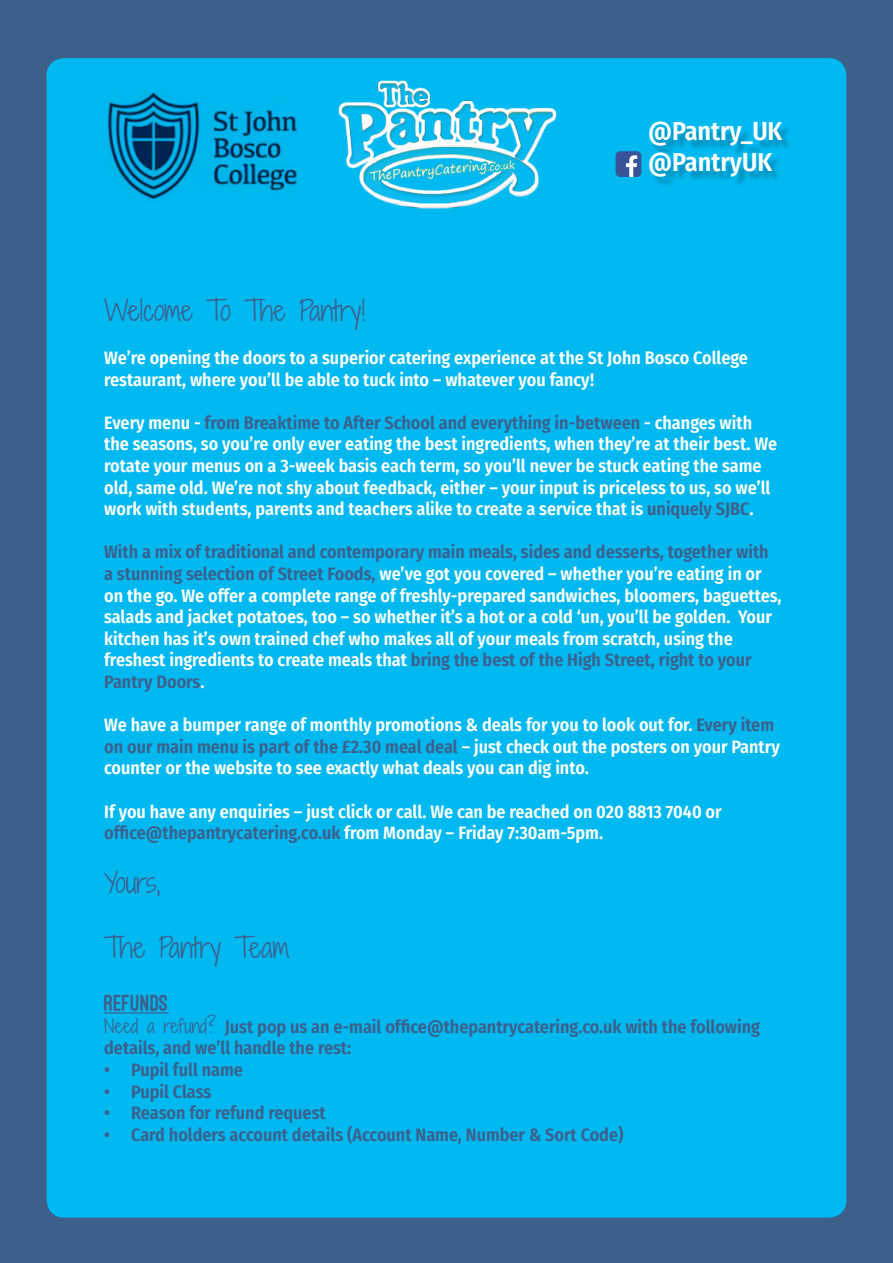
<style>
.page{position:relative;width:893px;height:1263px;background:#3d608b}
.page>*{position:absolute;margin:0;border:0;box-sizing:border-box;transform-origin:0 0}
.t1{font:300 27px "Shadows Into";color:#3d608b}
.t2{font:600 25.95px/31.2px "Fira Sans Condensed";color:#fff}
.t3{font:800 24px "Ostrich Sans";color:#3d608b}
.t4{font:600 18px/21.6px "Fira Sans Condensed";color:#fff}
.t5{font:600 18px/21.6px "Fira Sans Condensed";color:#3d608b}
.s1{color:#3d608b}
.s2{font-family:"Shadows Into";font-weight:300}
</style>
<div class="page">
<div style="left:47px;top:58px;width:799px;height:1159px;background:#00b9f1;border-radius:17px"></div>
<img style="left:107px;top:91px;width:191px;height:109px">
<img style="left:338px;top:81px;width:219px;height:128px">
<div style="left:651px;top:124px;width:141px;height:63px;background:#000;opacity:.25"></div>
<div style="left:616px;top:151px;width:25px;height:26px;background:#385499;border-radius:4px"></div>
<svg style="left:626px;top:155px;width:11px;height:22px"></svg>
<hr style="left:104px;top:1012px;width:65px;height:1px;background:#3d608b">
<h2 class="t2" style="left:648px;top:114px;width:136px">@Pantry_UK @PantryUK</h2>
<h1 class="t1" style="left:104px;top:290px;width:262px">Welcome To The Pantry!</h1>
<p class="t4" style="left:104px;top:346px;width:645px">We’re opening the doors to a superior catering experience at the St John Bosco College restaurant, where you’ll be able to tuck into – whatever you fancy!</p>
<p class="t4" style="left:104px;top:411px;width:674px">Every menu - <span class="s1">from Breaktime to After School and everything in-between</span> - changes with the seasons, so you’re only ever eating the best ingredients, when they’re at their best. We rotate your menus on a 3-week basis each term, so you’ll never be stuck eating the same old, same old. We’re not shy about feedback, either – your input is priceless to us, so we’ll work with students, parents and teachers alike to create a service that is <span class="s1">uniquely SJBC</span>.</p>
<p class="t4" style="left:104px;top:540px;width:679px"><span class="s1">With a mix of traditional and contemporary main meals, sides and desserts, together with a stunning selection of Street Foods,</span> we’ve got you covered – whether you’re eating in or on the go. We offer a complete range of freshly-prepared sandwiches, bloomers, baguettes, salads and jacket potatoes, too – so whether it’s a hot or a cold ‘un, you’ll be golden. Your kitchen has it’s own trained chef who makes all of your meals from scratch, using the freshest ingredients to create meals that <span class="s1">bring the best of the High Street, right to your Pantry Doors</span>.</p>
<p class="t4" style="left:104px;top:713px;width:677px">We have a bumper range of monthly promotions &amp; deals for you to look out for. <span class="s1">Every item on our main menu is part of the £2.30 meal deal</span> – just check out the posters on your Pantry counter or the website to see exactly what deals you can dig into.</p>
<p class="t4" style="left:104px;top:799px;width:619px">If you have any enquiries – just click or call. We can be reached on 020 8813 7040 or <span class="s1">office@thepantrycatering.co.uk</span> from Monday – Friday 7:30am-5pm.</p>
<h1 class="t1" style="left:104px;top:863px;width:57px">Yours,</h1>
<h1 class="t1" style="left:104px;top:928px;width:187px">The Pantry Team</h1>
<h3 class="t3" style="left:104px;top:990px;width:66px">REFUNDS</h3>
<p class="t5" style="left:104px;top:1014px;width:657px"><span class="s2">Need a refund?</span> Just pop us an e-mail office@thepantrycatering.co.uk with the following details, and we’ll handle the rest:</p>
<p class="t5" style="left:104px;top:1058px;width:140px">• Pupil full name</p>
<p class="t5" style="left:104px;top:1079px;width:109px">• Pupil Class</p>
<p class="t5" style="left:104px;top:1101px;width:223px">• Reason for refund request</p>
<p class="t5" style="left:104px;top:1122px;width:521px">• Card holders account details (Account Name, Number &amp; Sort Code)</p>
</div>
